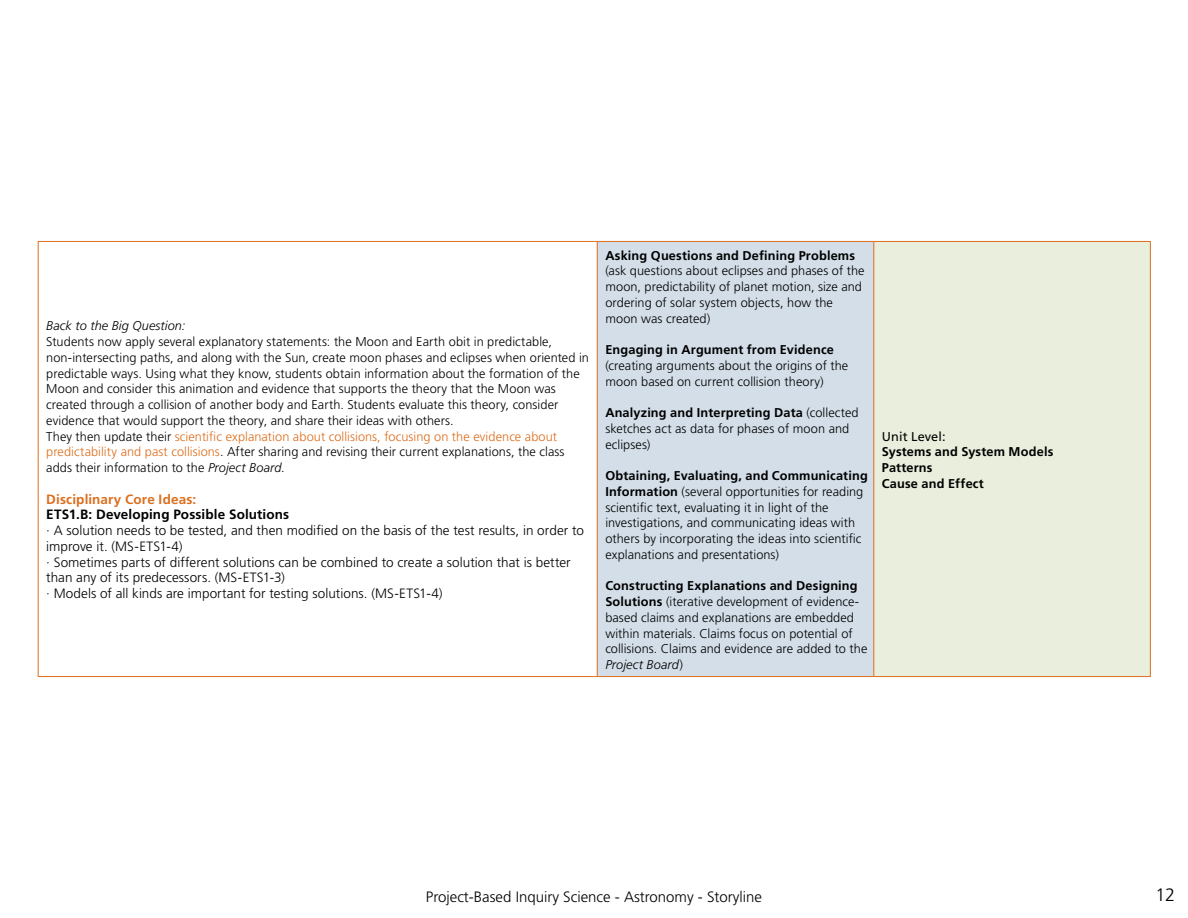
<style>
.page{position:relative;width:1188px;height:918px;background:#fff}
.page>*{position:absolute;margin:0;border:0;box-sizing:border-box;transform-origin:0 0}
.t1{font:300 18px "Frutiger";color:#000}
.t2{font:300 15px "Frutiger";color:#000}
.t3{font:300 13.5px/15.8px "Frutiger";letter-spacing:.005em;color:#000}
.t4{font:700 13.5px "Frutiger";letter-spacing:.01em;color:#000}
.t5{font:700 13.5px "Frutiger";letter-spacing:.01em;color:#dd6e1d}
.t6{font:300 12.75px/15.8px "Frutiger";letter-spacing:.005em;color:#000}
.t7{font:700 12.75px/15.8px "Frutiger";letter-spacing:.01em;color:#000}
.t8{font:italic 300 12.75px "Frutiger";letter-spacing:.005em;color:#000}
.t9{font:12.75px "Frutiger";letter-spacing:.01em;color:#000}
.s1{color:#dd6e1d}
.s2{font-style:italic}
.s3{font-weight:700}
</style>
<div class="page">
<div style="left:597px;top:241px;width:277px;height:436px;background:#d3dee8"></div>
<div style="left:874px;top:241px;width:276px;height:436px;background:#e9efdc"></div>
<hr style="left:38px;top:241px;width:556px;height:1px;background:#dd6e1d">
<hr style="left:38px;top:242px;width:1px;height:434px;background:#dd6e1d">
<hr style="left:38px;top:676px;width:556px;height:1px;background:#dd6e1d">
<hr style="left:597px;top:242px;width:1px;height:434px;background:#dd6e1d">
<hr style="left:597px;top:676px;width:277px;height:1px;background:#dd6e1d">
<hr style="left:873px;top:242px;width:1px;height:434px;background:#dd6e1d">
<hr style="left:1150px;top:242px;width:1px;height:434px;background:#dd6e1d">
<hr style="left:874px;top:676px;width:277px;height:1px;background:#dd6e1d">
<hr style="left:597px;top:241px;width:277px;height:1px;background:#dd6e1d">
<hr style="left:874px;top:241px;width:277px;height:1px;background:#dd6e1d">
<p class="t8" style="left:46px;top:319px;width:140px">Back to the Big Question:</p>
<p class="t6" style="left:46px;top:334px;width:544px">Students now apply several explanatory statements: the Moon and Earth obit in predictable, non-intersecting paths, and along with the Sun, create moon phases and eclipses when oriented in predictable ways. Using what they know, students obtain information about the formation of the Moon and consider this animation and evidence that supports the theory that the Moon was created through a collision of another body and Earth. Students evaluate this theory, consider evidence that would support the theory, and share their ideas with others.<br>They then update their <span class="s1">scientific explanation about collisions, focusing on the evidence about predictability and past collisions</span>. After sharing and revising their current explanations, the class adds their information to the <span class="s2">Project Board</span>.</p>
<p class="t5" style="left:46px;top:491px;width:151px">Disciplinary Core Ideas:</p>
<p class="t4" style="left:46px;top:507px;width:244px">ETS1.B: Developing Possible Solutions</p>
<p class="t3" style="left:46px;top:523px;width:539px">· A solution needs to be tested, and then modified on the basis of the test results, in order to improve it. (MS-ETS1-4)<br>· Sometimes parts of different solutions can be combined to create a solution that is better than any of its predecessors. (MS-ETS1-3)<br>· Models of all kinds are important for testing solutions. (MS-ETS1-4)</p>
<p class="t7" style="left:605px;top:247px;width:251px">Asking Questions and Defining Problems</p>
<p class="t6" style="left:605px;top:263px;width:261px">(ask questions about eclipses and phases of the moon, predictability of planet motion, size and ordering of solar system objects, how the moon was created)</p>
<p class="t7" style="left:605px;top:342px;width:230px">Engaging in Argument from Evidence</p>
<p class="t6" style="left:605px;top:357px;width:244px">(creating arguments about the origins of the moon based on current collision theory)</p>
<p class="t6" style="left:605px;top:405px;width:255px"><span class="s3">Analyzing and Interpreting Data</span> (collected sketches act as data for phases of moon and eclipses)</p>
<p class="t6" style="left:605px;top:468px;width:264px"><span class="s3">Obtaining, Evaluating, and Communicating Information</span> (several opportunities for reading scientific text, evaluating it in light of the investigations, and communicating ideas with others by incorporating the ideas into scientific explanations and presentations)</p>
<p class="t6" style="left:605px;top:578px;width:264px"><span class="s3">Constructing Explanations and Designing Solutions</span> (iterative development of evidence&shy;based claims and explanations are embedded within materials. Claims focus on potential of collisions. Claims and evidence are added to the <span class="s2">Project Board</span>)</p>
<p class="t9" style="left:882px;top:429px;width:65px">Unit Level:</p>
<p class="t7" style="left:882px;top:444px;width:173px">Systems and System Models<br>Patterns<br>Cause and Effect</p>
<p class="t2" style="left:426px;top:888px;width:338px">Project-Based Inquiry Science - Astronomy - Storyline</p>
<h1 class="t1" style="left:1156px;top:884px;width:21px">12</h1>
</div>
